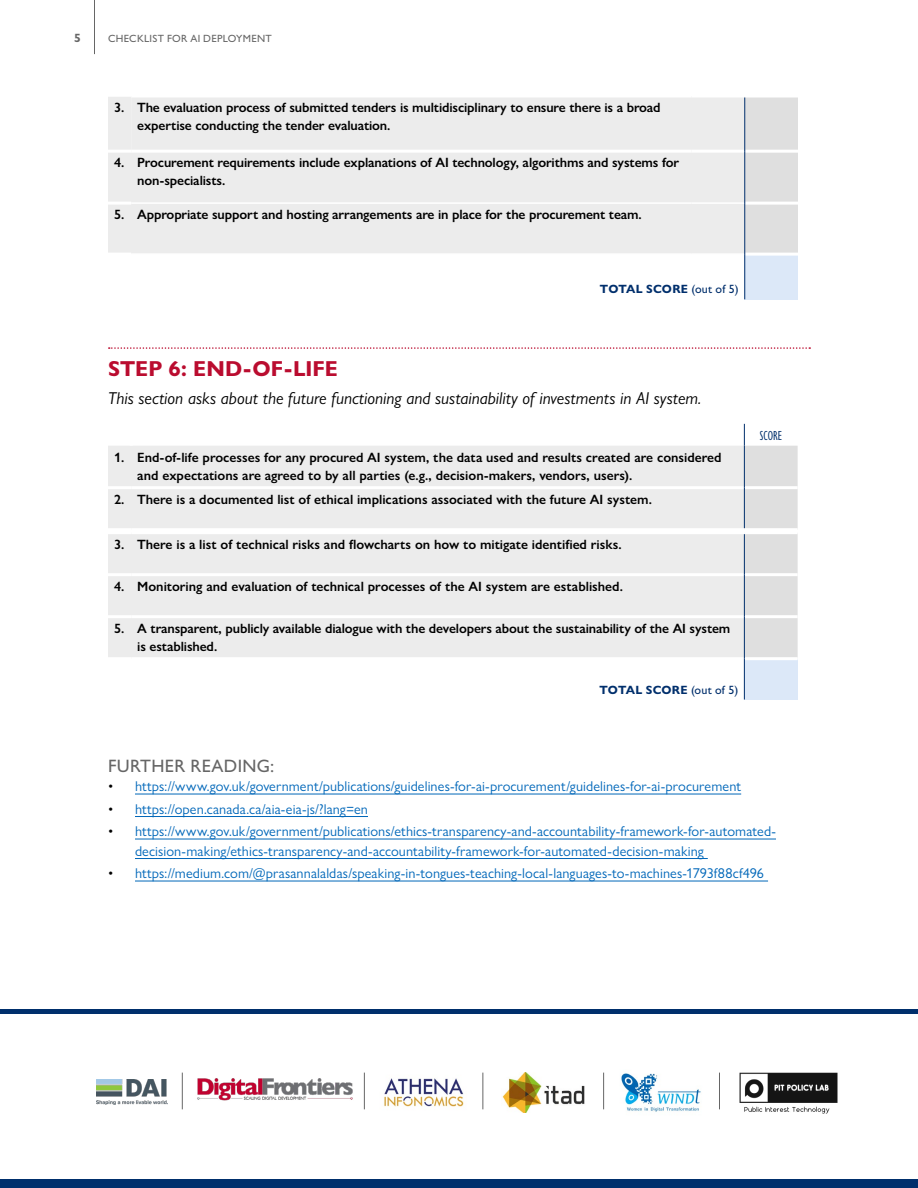
<style>
.page{position:relative;width:918px;height:1188px;background:#fff}
.page>*{position:absolute;margin:0;border:0;box-sizing:border-box;transform-origin:0 0}
.Heading_2{font:700 21.75px "Gill Sans Nova";letter-spacing:.005em;color:#ba0c2f}
.Heading_1{font:500 18px "Gill Sans Nova";letter-spacing:.015em;color:#666}
.Step_explanation{font:italic 17.25px "Gill Sans Nova";color:#000}
.t1{font:14.25px/19.5px "Gill Sans Nova";letter-spacing:.01em;color:#0067b9}
.CHECKLIST_body{font:600 13.5px/18px "Gill Sans Nova";letter-spacing:-.01em;color:#000}
.Table_-_body{font:600 13.5px/18px "Gill Sans Nova";color:#000}
.Table_-_body-2{font:condensed 13.5px "Gill Sans Nova";letter-spacing:.01em;color:#002f6c}
.Table_-_body-3{font:700 12px "Gill Sans Nova";letter-spacing:.015em;color:#002f6c}
.t2{font:700 12px "Gill Sans Nova";color:#666}
.t3{font:500 10.5px "Gill Sans Nova";letter-spacing:.03em;color:#666}
.s1{font-weight:500}
.s2{color:#000}
</style>
<div class="page">
<hr style="left:94px;top:0;width:1px;height:54px;background:#666">
<div style="left:0;top:1179px;width:918px;height:9px;background:#002f6c"></div>
<svg style="left:109px;top:347px;width:701px;height:2px"></svg>
<hr style="left:135px;top:794px;width:606px;height:1px;background:#0067b9">
<hr style="left:135px;top:816px;width:233px;height:1px;background:#0067b9">
<hr style="left:135px;top:839px;width:641px;height:1px;background:#0067b9">
<hr style="left:135px;top:858px;width:573px;height:1px;background:#0067b9">
<hr style="left:135px;top:881px;width:633px;height:1px;background:#0067b9">
<svg style="left:108px;top:97px;width:690px;height:156px;background:#eaebeb"></svg>
<div style="left:745px;top:254px;width:53px;height:45px;background:#dce8f8"></div>
<hr style="left:108px;top:150px;width:23px;height:3px;background:#fff">
<hr style="left:131px;top:150px;width:561px;height:3px;background:#fff">
<hr style="left:692px;top:150px;width:52px;height:3px;background:#fff">
<hr style="left:745px;top:150px;width:53px;height:3px;background:#fff">
<hr style="left:108px;top:202px;width:23px;height:3px;background:#fff">
<hr style="left:745px;top:202px;width:53px;height:3px;background:#fff">
<hr style="left:745px;top:253px;width:53px;height:3px;background:#fff">
<hr style="left:131px;top:202px;width:561px;height:2px;background:#fff">
<hr style="left:692px;top:202px;width:52px;height:2px;background:#fff">
<hr style="left:131px;top:94px;width:561px;height:4px;background:#fff">
<hr style="left:692px;top:94px;width:53px;height:4px;background:#fff">
<svg style="left:745px;top:97px;width:53px;height:1px"></svg>
<hr style="left:744px;top:98px;width:1px;height:53px;background:#002f6c">
<hr style="left:744px;top:151px;width:1px;height:52px;background:#002f6c">
<hr style="left:744px;top:203px;width:1px;height:51px;background:#002f6c">
<hr style="left:744px;top:254px;width:1px;height:45px;background:#002f6c">
<svg style="left:108px;top:424px;width:690px;height:276px"></svg>
<div style="left:744px;top:659px;width:54px;height:41px;background:#dce8f8"></div>
<hr style="left:108px;top:531px;width:23px;height:3px;background:#fff">
<hr style="left:131px;top:531px;width:613px;height:3px;background:#fff">
<hr style="left:744px;top:531px;width:54px;height:3px;background:#fff">
<hr style="left:108px;top:573px;width:23px;height:3px;background:#fff">
<hr style="left:131px;top:573px;width:613px;height:3px;background:#fff">
<hr style="left:745px;top:573px;width:53px;height:3px;background:#fff">
<hr style="left:108px;top:615px;width:23px;height:3px;background:#fff">
<hr style="left:131px;top:615px;width:613px;height:3px;background:#fff">
<hr style="left:745px;top:615px;width:53px;height:3px;background:#fff">
<hr style="left:131px;top:657px;width:613px;height:3px;background:#fff">
<hr style="left:745px;top:657px;width:53px;height:3px;background:#fff">
<hr style="left:108px;top:657px;width:23px;height:3px;background:#fff">
<hr style="left:744px;top:534px;width:1px;height:41px;background:#002f6c">
<hr style="left:744px;top:575px;width:1px;height:42px;background:#002f6c">
<hr style="left:744px;top:617px;width:1px;height:42px;background:#002f6c">
<hr style="left:744px;top:659px;width:1px;height:41px;background:#002f6c">
<div style="left:0;top:1009px;width:918px;height:5px;background:#002f6c"></div>
<img style="left:197px;top:1078px;width:156px;height:23px">
<img style="left:96px;top:1079px;width:72px;height:26px">
<hr style="left:364px;top:1073px;width:1px;height:36px;background:#666">
<hr style="left:482px;top:1073px;width:1px;height:36px;background:#666">
<hr style="left:603px;top:1073px;width:1px;height:36px;background:#666">
<hr style="left:719px;top:1073px;width:1px;height:36px;background:#666">
<hr style="left:182px;top:1073px;width:1px;height:36px;background:#666">
<img style="left:739px;top:1072px;width:99px;height:42px">
<img style="left:621px;top:1073px;width:80px;height:39px">
<img style="left:502px;top:1073px;width:83px;height:40px">
<img style="left:384px;top:1078px;width:80px;height:29px">
<p class="t2" style="left:74px;top:31px;width:8px">5</p>
<p class="t3" style="left:108px;top:32px;width:165px">CHECKLIST FOR AI DEPLOYMENT</p>
<p class="CHECKLIST_body" style="left:114px;top:98px;width:12px">3.</p>
<p class="CHECKLIST_body" style="left:137px;top:98px;width:525px">The evaluation process of submitted tenders is multidisciplinary to ensure there is a broad expertise conducting the tender evaluation.</p>
<p class="CHECKLIST_body" style="left:114px;top:153px;width:12px">4.</p>
<p class="CHECKLIST_body" style="left:137px;top:153px;width:543px">Procurement requirements include explanations of AI technology, algorithms and systems for non-specialists.</p>
<p class="CHECKLIST_body" style="left:114px;top:205px;width:12px">5.</p>
<p class="CHECKLIST_body" style="left:137px;top:205px;width:506px">Appropriate support and hosting arrangements are in place for the procurement team.</p>
<p class="Table_-_body-3" style="left:600px;top:282px;width:140px">TOTAL SCORE <span class="s1">(out of 5)</span></p>
<p class="Heading_2" style="left:108px;top:355px;width:232px">STEP 6: END-OF-LIFE</p>
<p class="Step_explanation" style="left:108px;top:388px;width:595px">This section asks about the future functioning and sustainability of investments in AI system.</p>
<p class="Table_-_body" style="left:114px;top:448px;width:12px">1.</p>
<p class="Table_-_body" style="left:137px;top:448px;width:586px">End-of-life processes for any procured AI system, the data used and results created are considered and expectations are agreed to by all parties (e.g., decision-makers, vendors, users).</p>
<p class="Table_-_body" style="left:114px;top:490px;width:12px">2.</p>
<p class="Table_-_body" style="left:137px;top:490px;width:516px">There is a documented list of ethical implications associated with the future AI system.</p>
<p class="Table_-_body" style="left:114px;top:535px;width:12px">3.</p>
<p class="Table_-_body" style="left:137px;top:535px;width:486px">There is a list of technical risks and flowcharts on how to mitigate identified risks.</p>
<p class="Table_-_body" style="left:114px;top:577px;width:12px">4.</p>
<p class="Table_-_body" style="left:137px;top:577px;width:487px">Monitoring and evaluation of technical processes of the AI system are established.</p>
<p class="Table_-_body" style="left:114px;top:619px;width:12px">5.</p>
<p class="CHECKLIST_body" style="left:137px;top:619px;width:595px">A transparent, publicly available dialogue with the developers about the sustainability of the AI system is established.</p>
<p class="Table_-_body-3" style="left:600px;top:682px;width:140px">TOTAL SCORE <span class="s1">(out of 5)</span></p>
<p class="Table_-_body-2" style="left:760px;top:427px;width:24px">SCORE</p>
<p class="Heading_1" style="left:108px;top:754px;width:168px">FURTHER READING:</p>
<p class="t1" style="left:108px;top:776px;width:635px"><span class="s2">•</span> https://www.gov.uk/government/publications/guidelines-for-ai-procurement/guidelines-for-ai-procurement</p>
<p class="t1" style="left:108px;top:799px;width:262px"><span class="s2">•</span> https://open.canada.ca/aia-eia-js/?lang=en</p>
<p class="t1" style="left:135px;top:821px;width:643px;text-indent:-27px"><span class="s2">•</span> https://www.gov.uk/government/publications/ethics-transparency-and-accountability-framework-for-automated&shy;decision-making/ethics-transparency-and-accountability-framework-for-automated-decision-making</p>
<p class="t1" style="left:108px;top:863px;width:658px"><span class="s2">•</span> https://medium.com/@prasannalaldas/speaking-in-tongues-teaching-local-languages-to-machines-1793f88cf496</p>
</div>
